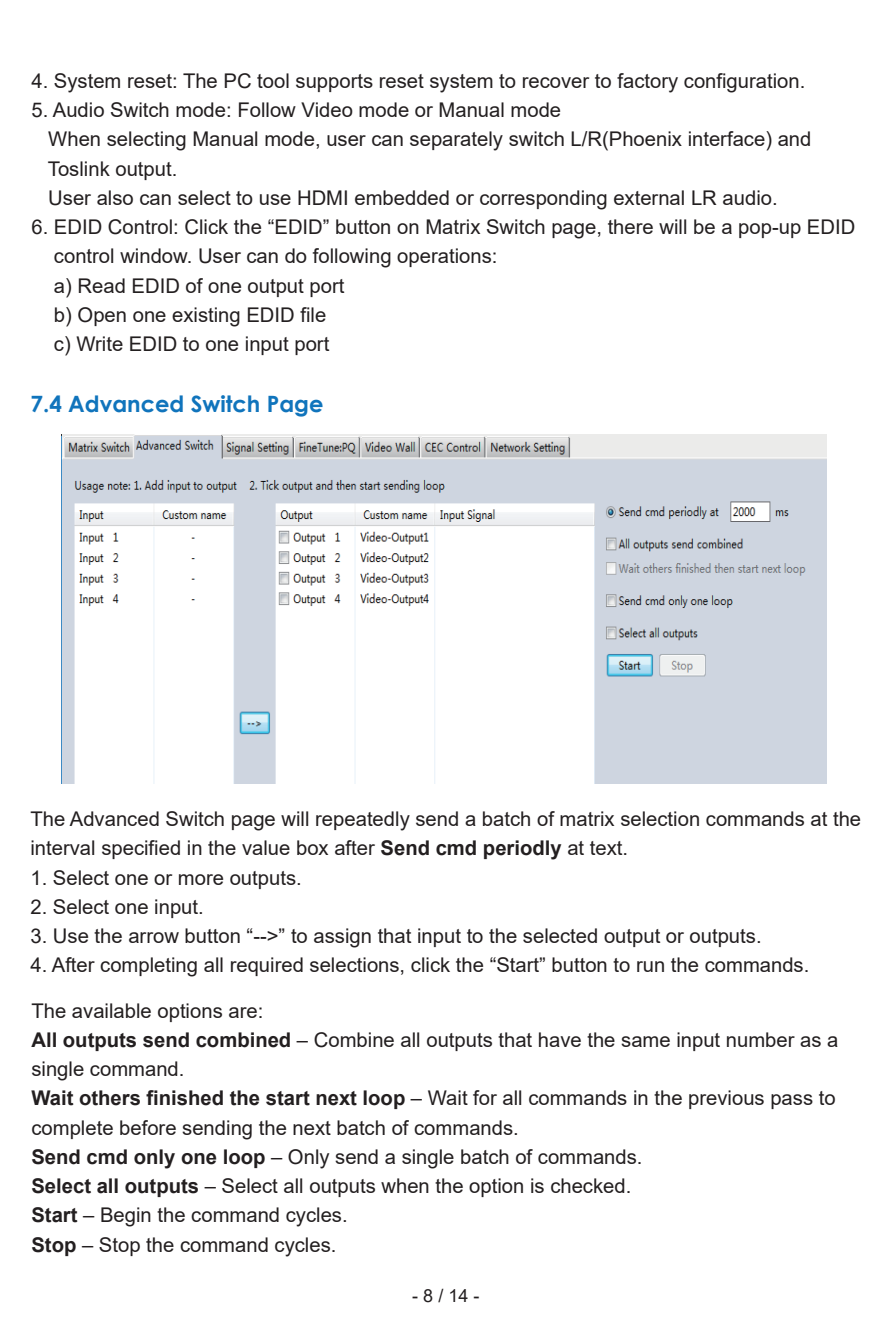
<style>
.page{position:relative;width:893px;height:1340px;background:#fff}
.page>*{position:absolute;margin:0;border:0;box-sizing:border-box;transform-origin:0 0}
.t1{font:700 22.5px "Century Gothic";color:#1074bc}
.t2{font:20.25px/29.2px "Arial";color:#231f20}
.t3{font:18px "Arial";color:#231f20}
.s1{font-weight:700}
</style>
<div class="page">
<img style="left:61px;top:434px;width:766px;height:349px">
<p class="t2" style="left:31px;top:66px;width:775px">4. System reset: The PC tool supports reset system to recover to factory configuration.</p>
<p class="t2" style="left:48px;top:95px;width:765px;text-indent:-17px">5. Audio Switch mode: Follow Video mode or Manual mode<br>When selecting Manual mode, user can separately switch L/R(Phoenix interface) and Toslink output.<br>User also can select to use HDMI embedded or corresponding external LR audio.</p>
<p class="t2" style="left:54px;top:212px;width:803px;text-indent:-23px">6. EDID Control: Click the “EDID” button on Matrix Switch page, there will be a pop-up EDID control window. User can do following operations:<br>a) Read EDID of one output port<br>b) Open one existing EDID file<br>c) Write EDID to one input port</p>
<p class="t1" style="left:30px;top:387px;width:294px">7.4 Advanced Switch Page</p>
<p class="t2" style="left:30px;top:804px;width:832px">The Advanced Switch page will repeatedly send a batch of matrix selection commands at the interval specified in the value box after <span class="s1">Send cmd periodly</span> at text.</p>
<p class="t2" style="left:30px;top:862px;width:273px">1. Select one or more outputs.</p>
<p class="t2" style="left:30px;top:892px;width:175px">2. Select one input.</p>
<p class="t2" style="left:30px;top:921px;width:733px">3. Use the arrow button “--&gt;” to assign that input to the selected output or outputs.</p>
<p class="t2" style="left:30px;top:950px;width:780px">4. After completing all required selections, click the “Start” button to run the commands.</p>
<p class="t2" style="left:31px;top:995px;width:808px">The available options are:<br><span class="s1">All outputs send combined</span> – Combine all outputs that have the same input number as a single command.<br><span class="s1">Wait others finished the start next loop</span> – Wait for all commands in the previous pass to complete before sending the next batch of commands.<br><span class="s1">Send cmd only one loop</span> – Only send a single batch of commands.<br><span class="s1">Select all outputs</span> – Select all outputs when the option is checked.<br><span class="s1">Start</span> – Begin the command cycles.<br><span class="s1">Stop</span> – Stop the command cycles.</p>
<p class="t3" style="left:412px;top:1282px;width:69px">- 8 / 14 -</p>
</div>
